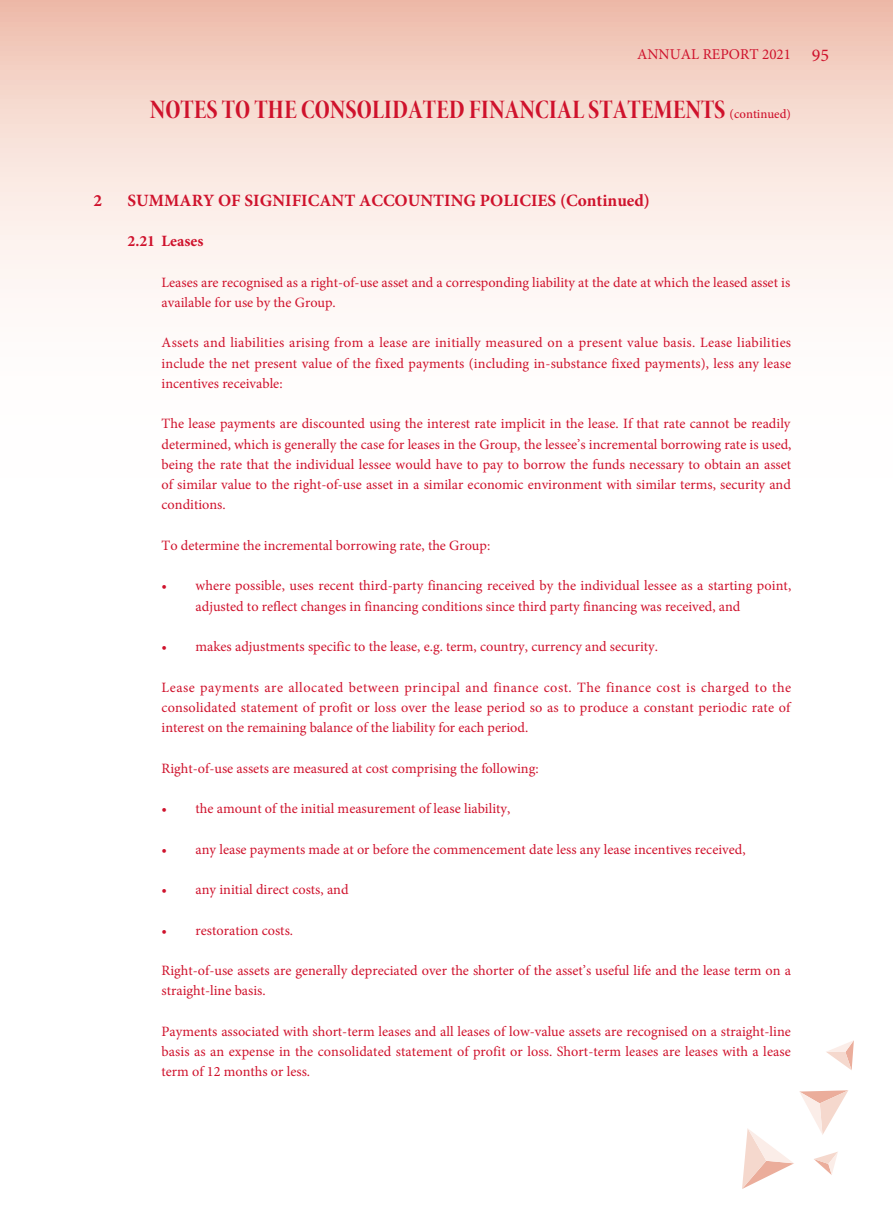
<style>
.page{position:relative;width:893px;height:1212px;background:#fff}
.page>*{position:absolute;margin:0;border:0;box-sizing:border-box;transform-origin:0 0}
.t1{font:27px "Minion Pro Bold Cn Disp";color:#cf122c}
.t2{font:700 17.25px "Minion Pro";color:#cf122c}
.t3{font:700 15.75px "Minion Pro";color:#cf122c}
.t4{font:15px "Minion Pro";color:#cf122c}
.t5{font:14.25px/20.2px "Minion Pro";color:#cf122c;text-align:justify}
.s1{font-size:18px}
.s2{font-family:"Minion Pro";font-weight:500;font-size:12.75px}
</style>
<div class="page">
<svg style="left:0;top:0;width:893px;height:289px"></svg>
<svg style="left:742px;top:1090px;width:106px;height:99px"></svg>
<svg style="left:826px;top:1040px;width:28px;height:30px"></svg>
<p class="t4" style="left:637px;top:44px;width:194px">ANNUAL REPORT 2021 <span class="s1">95</span></p>
<h1 class="t1" style="left:150px;top:92px;width:643px">NOTES TO THE CONSOLIDATED FINANCIAL STATEMENTS <span class="s2">(continued)</span></h1>
<p class="t2" style="left:94px;top:188px;width:10px">2</p>
<p class="t2" style="left:128px;top:188px;width:524px">SUMMARY OF SIGNIFICANT ACCOUNTING POLICIES (Continued)</p>
<p class="t3" style="left:128px;top:230px;width:77px">2.21 Leases</p>
<p class="t5" style="left:162px;top:272px;width:630px">Leases are recognised as a right-of-use asset and a corresponding liability at the date at which the leased asset is available for use by the Group.</p>
<p class="t5" style="left:162px;top:333px;width:631px">Assets and liabilities arising from a lease are initially measured on a present value basis. Lease liabilities include the net present value of the fixed payments (including in-substance fixed payments), less any lease incentives receivable:</p>
<p class="t5" style="left:162px;top:414px;width:631px">The lease payments are discounted using the interest rate implicit in the lease. If that rate cannot be readily determined, which is generally the case for leases in the Group, the lessee’s incremental borrowing rate is used, being the rate that the individual lessee would have to pay to borrow the funds necessary to obtain an asset of similar value to the right-of-use asset in a similar economic environment with similar terms, security and conditions.</p>
<p class="t5" style="left:162px;top:535px;width:330px">To determine the incremental borrowing rate, the Group:</p>
<p class="t5" style="left:196px;top:576px;width:597px;text-indent:-34px">• where possible, uses recent third-party financing received by the individual lessee as a starting point, adjusted to reflect changes in financing conditions since third party financing was received, and</p>
<p class="t5" style="left:162px;top:636px;width:498px">• makes adjustments specific to the lease, e.g. term, country, currency and security.</p>
<p class="t5" style="left:162px;top:677px;width:631px">Lease payments are allocated between principal and finance cost. The finance cost is charged to the consolidated statement of profit or loss over the lease period so as to produce a constant periodic rate of interest on the remaining balance of the liability for each period.</p>
<p class="t5" style="left:162px;top:758px;width:379px">Right-of-use assets are measured at cost comprising the following:</p>
<p class="t5" style="left:162px;top:798px;width:350px">• the amount of the initial measurement of lease liability,</p>
<p class="t5" style="left:162px;top:839px;width:586px">• any lease payments made at or before the commencement date less any lease incentives received,</p>
<p class="t5" style="left:162px;top:879px;width:188px">• any initial direct costs, and</p>
<p class="t5" style="left:162px;top:920px;width:133px">• restoration costs.</p>
<p class="t5" style="left:162px;top:960px;width:631px">Right-of-use assets are generally depreciated over the shorter of the asset’s useful life and the lease term on a straight-line basis.</p>
<p class="t5" style="left:162px;top:1021px;width:631px">Payments associated with short-term leases and all leases of low-value assets are recognised on a straight-line basis as an expense in the consolidated statement of profit or loss. Short-term leases are leases with a lease term of 12 months or less.</p>
</div>
